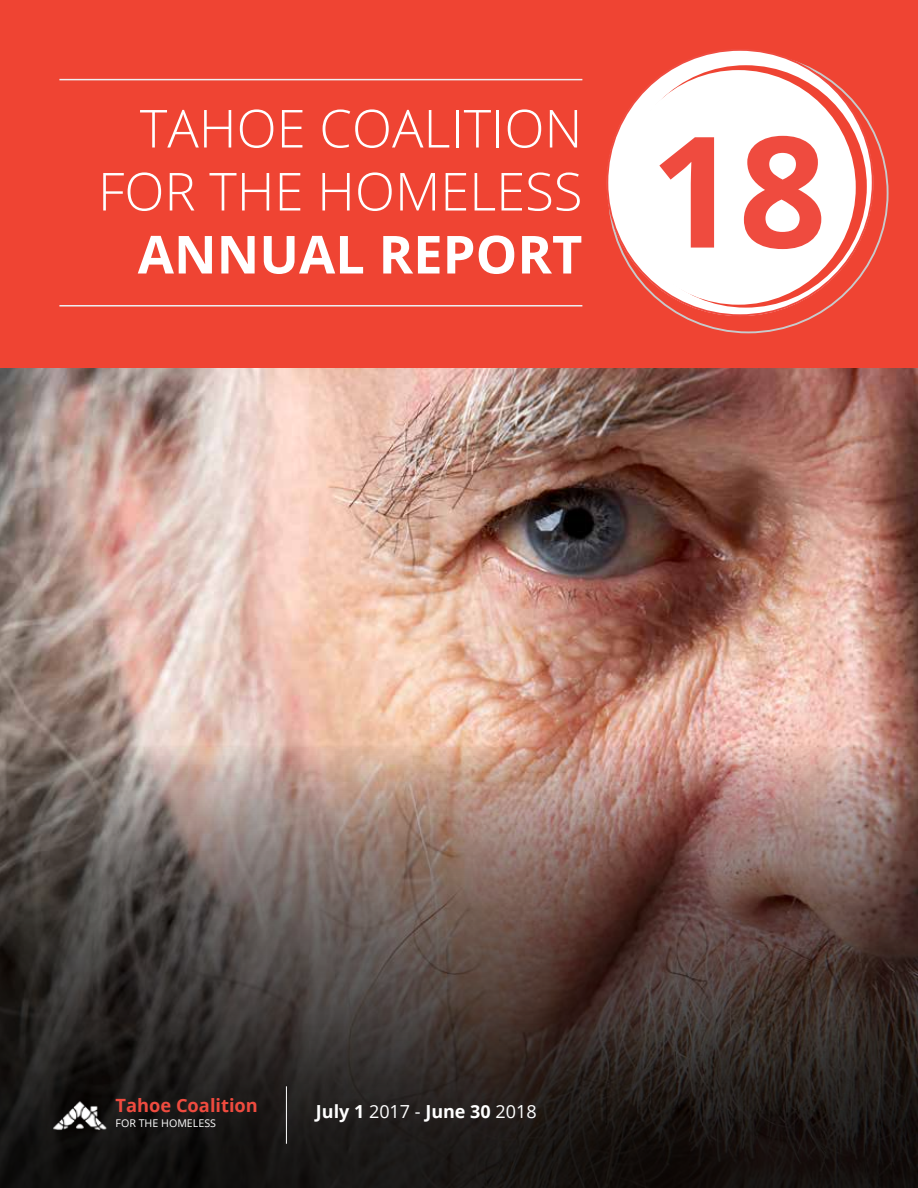
<style>
.page{position:relative;width:918px;height:1188px;background:#fff}
.page>*{position:absolute;margin:0;border:0;box-sizing:border-box;transform-origin:0 0}
.t1{font:700 154.5px "Open Sans";color:#ef4b3f}
.t2{font:300 52.5px/63px "Open Sans";color:#fff;text-align:right}
.t3{font:700 52.5px "Open Sans";color:#fff}
.t4{font:700 18.3px "Open Sans";color:#ef4b3f}
.t5{font:700 18px "Open Sans";color:#fff}
.t6{font:10.65px "Open Sans";color:#fff}
.s1{font-weight:400}
</style>
<div class="page">
<img style="left:0;top:368px;width:918px;height:377px">
<svg style="left:0;top:745px;width:918px;height:443px;background:#554540"></svg>
<div style="left:0;top:0;width:918px;height:368px;background:#ef4433"></div>
<hr style="left:286px;top:1086px;width:1px;height:58px;background:#fff">
<svg style="left:607px;top:50px;width:266px;height:266px;background:#fce8e7"></svg>
<div style="left:624px;top:65px;width:243px;height:243px;background:#ef4433;border-radius:50%"></div>
<div style="left:621px;top:70px;width:235px;height:235px;background:#fff;border-radius:50%"></div>
<hr style="left:59px;top:305px;width:523px;height:2px;background:#eef0f2">
<hr style="left:59px;top:79px;width:523px;height:1px;background:#eef0f2">
<img style="left:40px;top:1086px;width:69px;height:58px">
<p class="t2" style="left:98px;top:102px;width:486px">TAHOE COALITION<br>FOR THE HOMELESS</p>
<p class="t3" style="left:138px;top:234px;width:446px">ANNUAL REPORT</p>
<h1 class="t1" style="left:650px;top:130px;width:178px">18</h1>
<p class="t4" style="left:116px;top:1098px;width:144px">Tahoe Coalition</p>
<p class="t6" style="left:116px;top:1119px;width:102px">FOR THE HOMELESS</p>
<p class="t5" style="left:316px;top:1104px;width:222px">July 1 <span class="s1">2017 -</span> June 30 <span class="s1">2018</span></p>
</div>
